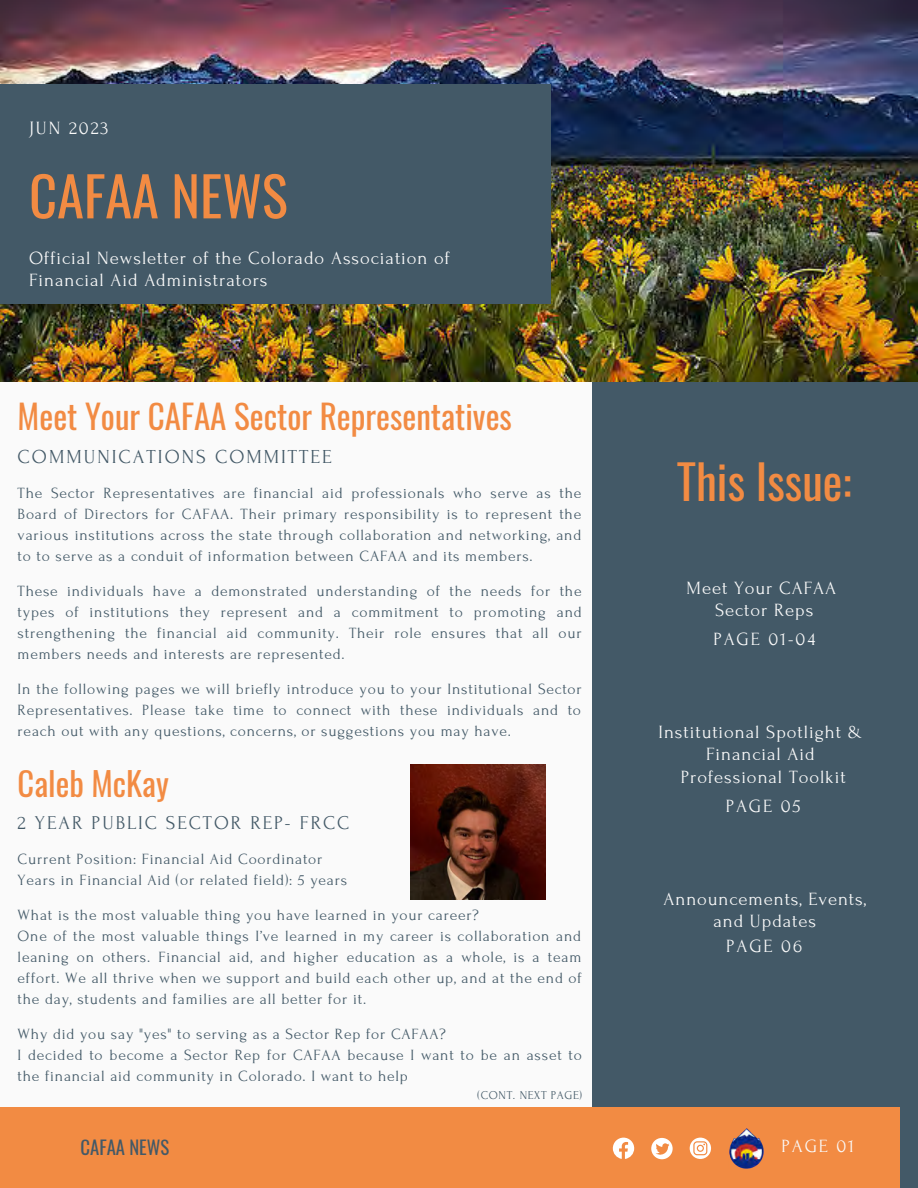
<style>
.page{position:relative;width:918px;height:1188px;background:#fafafa}
.page>*{position:absolute;margin:0;border:0;box-sizing:border-box;transform-origin:0 0}
.t1{font:54.45px "Oswald";color:#f28b43}
.t2{font:46.65px "Oswald";color:#f28b43}
.t3{font:33px "Oswald";color:#f28b43}
.t4{font:32.55px "Oswald";color:#f28b43}
.t5{font:19.8px "Forum";letter-spacing:.1em;color:#435967}
.t6{font:19.5px "Forum";letter-spacing:.1em;color:#435967}
.t7{font:18.6px/22.2px "Forum";letter-spacing:.05em;color:#fafafa;text-align:center}
.t8{font:18.6px "Oswald";color:#435967}
.t9{font:15.6px/21px "Forum";letter-spacing:.05em;color:#435967;text-align:justify}
.t10{font:12px "Forum";letter-spacing:.05em;color:#435967}
</style>
<div class="page">
<div style="left:592px;top:357px;width:326px;height:831px;background:#435967"></div>
<img style="left:0;top:0;width:918px;height:381px">
<div style="left:0;top:84px;width:550px;height:219px;background:#435967"></div>
<div style="left:0;top:1107px;width:900px;height:81px;background:#f28b43"></div>
<img style="left:729px;top:1128px;width:35px;height:41px">
<svg style="left:690px;top:1138px;width:21px;height:21px"></svg>
<svg style="left:613px;top:1138px;width:21px;height:21px"></svg>
<svg style="left:651px;top:1138px;width:22px;height:21px"></svg>
<img style="left:411px;top:764px;width:135px;height:135px">
<p class="t7" style="left:29px;top:117px;width:81px">JUN 2023</p>
<p class="t1" style="left:29px;top:153px;width:260px">CAFAA NEWS</p>
<p class="t7" style="left:29px;top:247px;width:423px">Official Newsletter of the Colorado Association of</p>
<p class="t7" style="left:29px;top:270px;width:240px">Financial Aid Administrators</p>
<p class="t3" style="left:18px;top:391px;width:496px">Meet Your CAFAA Sector Representatives</p>
<p class="t5" style="left:18px;top:446px;width:316px">COMMUNICATIONS COMMITTEE</p>
<p class="t9" style="left:18px;top:483px;width:565px">The Sector Representatives are financial aid professionals who serve as the Board of Directors for CAFAA. Their primary responsibility is to represent the various institutions across the state through collaboration and networking, and to to serve as a conduit of information between CAFAA and its members.</p>
<p class="t9" style="left:18px;top:581px;width:566px">These individuals have a demonstrated understanding of the needs for the types of institutions they represent and a commitment to promoting and strengthening the financial aid community. Their role ensures that all our members needs and interests are represented.</p>
<p class="t9" style="left:18px;top:679px;width:566px">In the following pages we will briefly introduce you to your Institutional Sector Representatives. Please take time to connect with these individuals and to reach out with any questions, concerns, or suggestions you may have.</p>
<p class="t4" style="left:18px;top:759px;width:153px">Caleb McKay</p>
<p class="t6" style="left:18px;top:813px;width:333px">2 YEAR PUBLIC SECTOR REP- FRCC</p>
<p class="t9" style="left:18px;top:849px;width:306px">Current Position: Financial Aid Coordinator</p>
<p class="t9" style="left:18px;top:870px;width:331px">Years in Financial Aid (or related field): 5 years</p>
<p class="t9" style="left:18px;top:905px;width:463px">What is the most valuable thing you have learned in your career?</p>
<p class="t9" style="left:18px;top:926px;width:566px">One of the most valuable things I’ve learned in my career is collaboration and leaning on others. Financial aid, and higher education as a whole, is a team effort. We all thrive when we support and build each other up, and at the end of the day, students and families are all better for it.</p>
<p class="t9" style="left:18px;top:1024px;width:430px">Why did you say "yes" to serving as a Sector Rep for CAFAA?</p>
<p class="t9" style="left:18px;top:1045px;width:566px">I decided to become a Sector Rep for CAFAA because I want to be an asset to the financial aid community in Colorado. I want to help</p>
<p class="t10" style="left:478px;top:1089px;width:106px">(CONT. NEXT PAGE)</p>
<p class="t2" style="left:677px;top:445px;width:176px">This Issue:</p>
<p class="t7" style="left:687px;top:577px;width:151px">Meet Your CAFAA</p>
<p class="t7" style="left:715px;top:599px;width:100px">Sector Reps</p>
<p class="t7" style="left:713px;top:628px;width:103px">PAGE 01-04</p>
<p class="t7" style="left:659px;top:721px;width:205px">Institutional Spotlight &amp;</p>
<p class="t7" style="left:706px;top:744px;width:110px">Financial Aid</p>
<p class="t7" style="left:681px;top:766px;width:167px">Professional Toolkit</p>
<p class="t7" style="left:726px;top:795px;width:76px">PAGE 05</p>
<p class="t7" style="left:664px;top:888px;width:204px">Announcements, Events, and Updates</p>
<p class="t7" style="left:726px;top:936px;width:77px">PAGE 06</p>
<p class="t8" style="left:81px;top:1133px;width:90px">CAFAA NEWS</p>
<p class="t7" style="left:782px;top:1135px;width:74px">PAGE 01</p>
</div>
